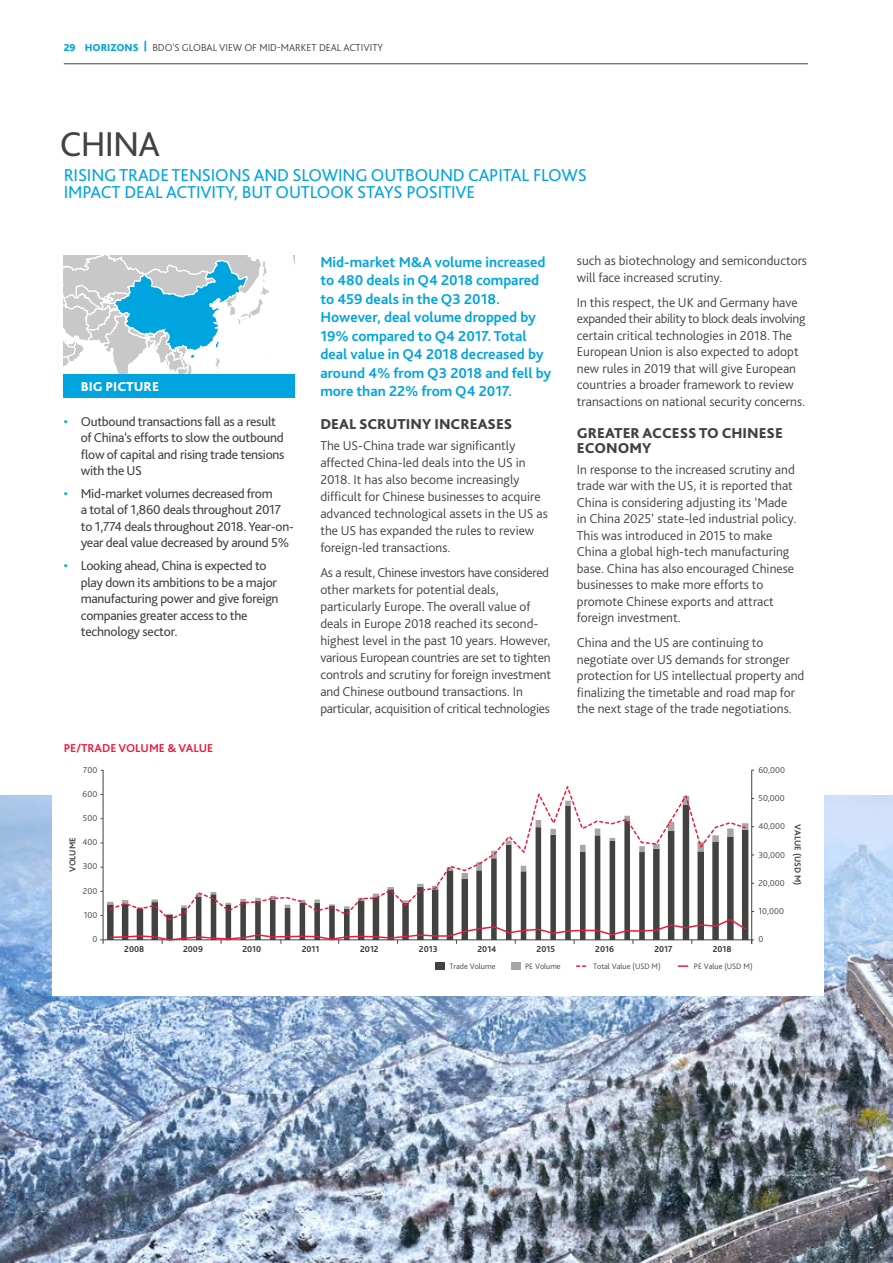
<style>
.page{position:relative;width:893px;height:1263px;background:#fff}
.page>*{position:absolute;margin:0;border:0;box-sizing:border-box;transform-origin:0 0}
.t1{font:36px "Bliss Pro";letter-spacing:-.025em;color:#424241}
.t2{font:18px/17.2px "Bliss Pro";letter-spacing:-.01em;color:#00a4df}
.t3{font:700 15px/18.5px "Bliss Pro";color:#00a4df}
.t4{font:800 15px/15px "Bliss Pro";color:#424241}
.t5{font:300 13.5px/16.5px "Bliss Pro";color:#424241}
.t6{font:13.5px/16.5px "Bliss Pro";letter-spacing:-.02em;color:#424241}
.t7{font:800 13.5px "Bliss Pro";color:#fff}
.t8{font:700 12px "Bliss Pro";color:#ed1a3b}
.t9{font:300 10.5px "Bliss Pro";color:#424241}
.t10{font:300 9px "Bliss Pro";color:#424241}
.t11{font:700 9px "Bliss Pro";color:#343331}
.t12{font:700 9px "Bliss Pro";color:#424241}
.t13{font:300 8.25px "Bliss Pro";color:#424241}
.s1{font-weight:800;color:#00a4df}
.s2{color:#00a4df}
</style>
<div class="page">
<hr style="left:64px;top:63px;width:744px;height:1px;background:#424241">
<img style="left:0;top:795px;width:893px;height:468px">
<svg style="left:64px;top:255px;width:231px;height:119px"></svg>
<div style="left:52px;top:682px;width:772px;height:314px;background:#fff"></div>
<div style="left:64px;top:374px;width:231px;height:24px;background:#00a4df"></div>
<hr style="left:103px;top:770px;width:1px;height:170px;background:#424241">
<hr style="left:751px;top:770px;width:1px;height:170px;background:#424241">
<svg style="left:577px;top:965px;width:9px;height:2px"></svg>
<svg style="left:678px;top:965px;width:10px;height:2px"></svg>
<div style="left:435px;top:962px;width:9px;height:8px;background:#424241"></div>
<div style="left:511px;top:962px;width:10px;height:8px;background:#a9a5a4"></div>
<svg style="left:108px;top:786px;width:639px;height:125px"></svg>
<svg style="left:100px;top:911px;width:654px;height:33px"></svg>
<p class="t9" style="left:64px;top:40px;width:321px"><span class="s1">29 HORIZONS |</span> BDO'S GLOBAL VIEW OF MID-MARKET DEAL ACTIVITY</p>
<h1 class="t1" style="left:60px;top:122px;width:102px">CHINA</h1>
<h2 class="t2" style="left:64px;top:166px;width:524px">RISING TRADE TENSIONS AND SLOWING OUTBOUND CAPITAL FLOWS<br>IMPACT DEAL ACTIVITY, BUT OUTLOOK STAYS POSITIVE</h2>
<p class="t7" style="left:81px;top:379px;width:80px">BIG PICTURE</p>
<p class="t6" style="left:81px;top:412px;width:205px;text-indent:-17px"><span class="s2">•</span> Outbound transactions fall as a result of China’s efforts to slow the outbound flow of capital and rising trade tensions with the US</p>
<p class="t6" style="left:81px;top:485px;width:215px;text-indent:-17px"><span class="s2">•</span> Mid-market volumes decreased from<br>a total of 1,860 deals throughout 2017 to 1,774 deals throughout 2018. Year-on&shy;year deal value decreased by around 5%</p>
<p class="t6" style="left:81px;top:557px;width:199px;text-indent:-17px"><span class="s2">•</span> Looking ahead, China is expected to play down its ambitions to be a major manufacturing power and give foreign companies greater access to the technology sector.</p>
<p class="t8" style="left:64px;top:741px;width:151px">PE/TRADE VOLUME &amp; VALUE</p>
<p class="t3" style="left:320px;top:252px;width:233px">Mid-market M&amp;A volume increased to 480 deals in Q4 2018 compared to 459 deals in the Q3 2018.<br>However, deal volume dropped by<br>19% compared to Q4 2017. Total deal value in Q4 2018 decreased by around 4% from Q3 2018 and fell by more than 22% from Q4 2017.</p>
<p class="t4" style="left:320px;top:416px;width:193px">DEAL SCRUTINY INCREASES</p>
<p class="t5" style="left:320px;top:436px;width:229px;line-height:17px">The US-China trade war significantly affected China-led deals into the US in 2018. It has also become increasingly difficult for Chinese businesses to acquire advanced technological assets in the US as the US has expanded the rules to review foreign-led transactions.</p>
<p class="t5" style="left:320px;top:564px;width:232px;line-height:17px">As a result, Chinese investors have considered other markets for potential deals, particularly Europe. The overall value of deals in Europe 2018 reached its second&shy;highest level in the past 10 years. However, various European countries are set to tighten controls and scrutiny for foreign investment and Chinese outbound transactions. In particular, acquisition of critical technologies</p>
<p class="t5" style="left:577px;top:252px;width:232px">such as biotechnology and semiconductors will face increased scrutiny.</p>
<p class="t5" style="left:577px;top:294px;width:230px">In this respect, the UK and Germany have expanded their ability to block deals involving certain critical technologies in 2018. The European Union is also expected to adopt new rules in 2019 that will give European countries a broader framework to review transactions on national security concerns.</p>
<p class="t4" style="left:577px;top:425px;width:207px">GREATER ACCESS TO CHINESE<br>ECONOMY</p>
<p class="t5" style="left:577px;top:461px;width:221px">In response to the increased scrutiny and trade war with the US, it is reported that China is considering adjusting its ‘Made in China 2025’ state-led industrial policy.<br>This was introduced in 2015 to make China a global high-tech manufacturing base. China has also encouraged Chinese businesses to make more efforts to promote Chinese exports and attract foreign investment.</p>
<p class="t5" style="left:577px;top:634px;width:229px">China and the US are continuing to negotiate over US demands for stronger protection for US intellectual property and finalizing the timetable and road map for the next stage of the trade negotiations.</p>
<p class="t10" style="left:83px;top:764px;width:16px">700</p>
<p class="t10" style="left:758px;top:764px;width:28px">60,000</p>
<p class="t10" style="left:83px;top:788px;width:16px">600</p>
<p class="t10" style="left:83px;top:812px;width:16px">500</p>
<p class="t12" style="left:67px;top:872px;width:36px;rotate:-90deg">VOLUME</p>
<p class="t10" style="left:83px;top:837px;width:16px">400</p>
<p class="t10" style="left:83px;top:861px;width:16px">300</p>
<p class="t10" style="left:83px;top:885px;width:16px">200</p>
<p class="t10" style="left:84px;top:909px;width:15px">100</p>
<p class="t10" style="left:92px;top:933px;width:6px">0</p>
<p class="t10" style="left:758px;top:793px;width:28px">50,000</p>
<p class="t10" style="left:758px;top:821px;width:28px">40,000</p>
<p class="t10" style="left:758px;top:849px;width:28px">30,000</p>
<p class="t10" style="left:758px;top:877px;width:28px">20,000</p>
<p class="t12" style="left:803px;top:824px;width:63px;rotate:90deg">VALUE (USD M)</p>
<p class="t10" style="left:758px;top:905px;width:27px">10,000</p>
<p class="t11" style="left:124px;top:943px;width:21px">2008</p>
<p class="t11" style="left:183px;top:943px;width:21px">2009</p>
<p class="t11" style="left:242px;top:943px;width:20px">2010</p>
<p class="t11" style="left:302px;top:943px;width:19px">2011</p>
<p class="t11" style="left:360px;top:943px;width:20px">2012</p>
<p class="t11" style="left:419px;top:943px;width:20px">2013</p>
<p class="t11" style="left:478px;top:943px;width:20px">2014</p>
<p class="t11" style="left:537px;top:943px;width:20px">2015</p>
<p class="t11" style="left:595px;top:943px;width:20px">2016</p>
<p class="t11" style="left:654px;top:943px;width:20px">2017</p>
<p class="t11" style="left:713px;top:943px;width:20px">2018</p>
<p class="t10" style="left:758px;top:934px;width:6px">0</p>
<p class="t13" style="left:449px;top:961px;width:48px">Trade Volume</p>
<p class="t13" style="left:525px;top:961px;width:37px">PE Volume</p>
<p class="t13" style="left:593px;top:961px;width:69px">Total Value (USD M)</p>
<p class="t13" style="left:694px;top:961px;width:60px">PE Value (USD M)</p>
</div>
